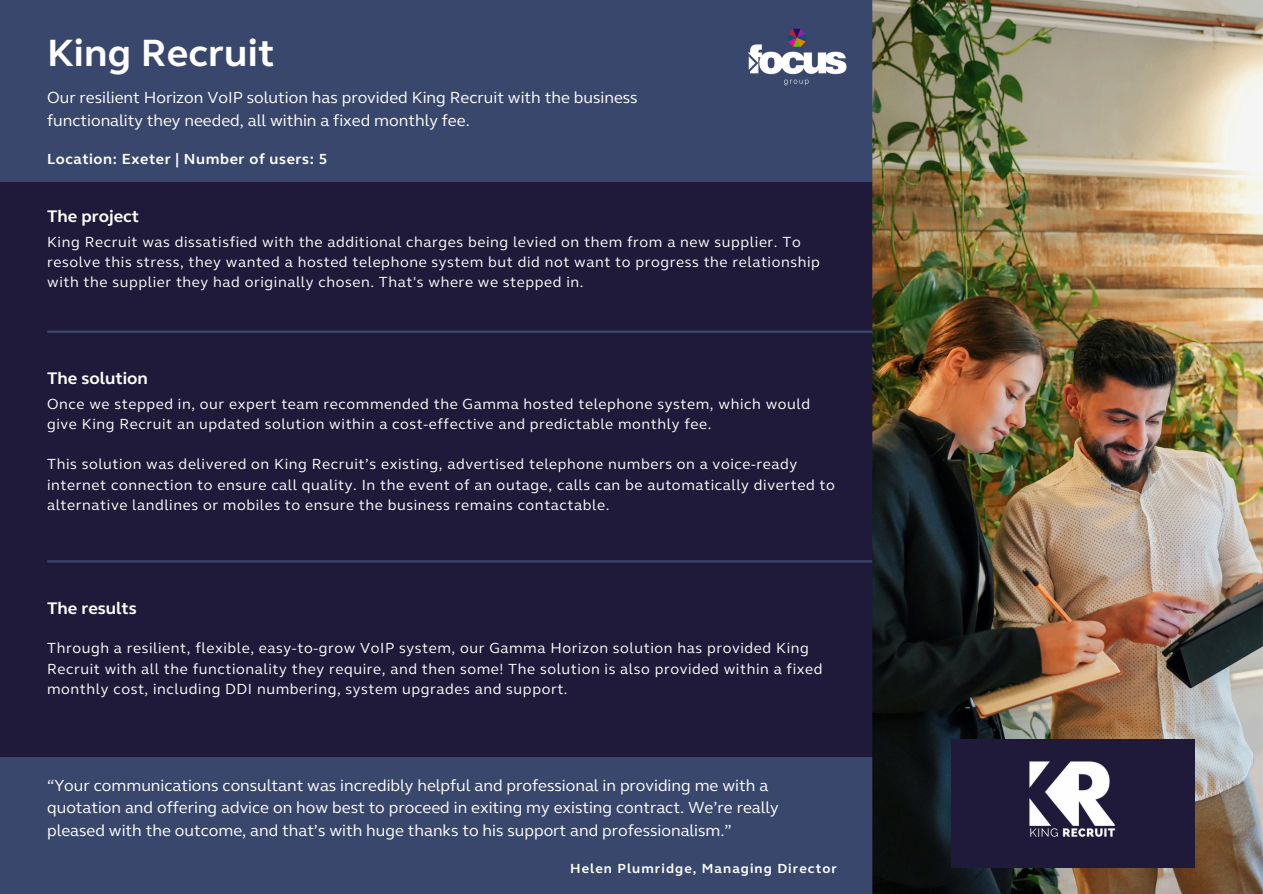
<style>
.page{position:relative;width:1263px;height:894px;background:#fff}
.page>*{position:absolute;margin:0;border:0;box-sizing:border-box;transform-origin:0 0}
.t1{font:700 39px "FS Elliot Web";letter-spacing:.005em;color:#fff}
.t2{font:700 17.25px "FS Elliot Web";color:#fff}
.t3{font:16.5px/22.5px "FS Elliot Web";color:#fff}
.t4{font:15px/20.2px "FS Elliot Web";letter-spacing:.04em;color:#fff}
.t5{font:700 15px "FS Elliot Web";letter-spacing:.04em;color:#fff}
.t6{font:700 13.5px "FS Elliot Web";letter-spacing:.08em;color:#fff}
</style>
<div class="page">
<div style="left:0;top:0;width:913px;height:804px;background:#1f1a39"></div>
<div style="left:0;top:0;width:913px;height:182px;background:#39476d"></div>
<div style="left:0;top:756px;width:913px;height:137px;background:#39476d"></div>
<hr style="left:47px;top:330px;width:857px;height:3px;background:#39476d">
<hr style="left:47px;top:560px;width:857px;height:2px;background:#39476d">
<img style="left:872px;top:0;width:391px;height:893px">
<div style="left:951px;top:738px;width:243px;height:129px;background:#1f1a39"></div>
<img style="left:748px;top:28px;width:99px;height:58px">
<img style="left:1029px;top:761px;width:87px;height:76px">
<p class="t1" style="left:47px;top:29px;width:229px">King Recruit</p>
<h3 class="t3" style="left:47px;top:87px;width:592px">Our resilient Horizon VoIP solution has provided King Recruit with the business functionality they needed, all within a fixed monthly fee.</h3>
<h4 class="t5" style="left:47px;top:150px;width:282px">Location: Exeter | Number of users: 5</h4>
<p class="t2" style="left:47px;top:206px;width:93px">The project</p>
<p class="t4" style="left:47px;top:231px;width:774px">King Recruit was dissatisfied with the additional charges being levied on them from a new supplier. To resolve this stress, they wanted a hosted telephone system but did not want to progress the relationship with the supplier they had originally chosen. That's where we stepped in.</p>
<p class="t2" style="left:47px;top:368px;width:102px">The solution</p>
<h2 class="t4" style="left:47px;top:393px;width:765px">Once we stepped in, our expert team recommended the Gamma hosted telephone system, which would give King Recruit an updated solution within a cost-effective and predictable monthly fee.</h2>
<p class="t4" style="left:47px;top:454px;width:789px">This solution was delivered on King Recruit’s existing, advertised telephone numbers on a voice-ready internet connection to ensure call quality. In the event of an outage, calls can be automatically diverted to alternative landlines or mobiles to ensure the business remains contactable.</p>
<h2 class="t2" style="left:47px;top:598px;width:91px">The results</h2>
<p class="t4" style="left:47px;top:638px;width:777px">Through a resilient, flexible, easy-to-grow VoIP system, our Gamma Horizon solution has provided King<br>Recruit with all the functionality they require, and then some! The solution is also provided within a fixed monthly cost, including DDI numbering, system upgrades and support.</p>
<h2 class="t3" style="left:47px;top:774px;width:733px">“Your communications consultant was incredibly helpful and professional in providing me with a quotation and offering advice on how best to proceed in exiting my existing contract. We’re really pleased with the outcome, and that’s with huge thanks to his support and professionalism.”</h2>
<p class="t6" style="left:570px;top:859px;width:268px">Helen Plumridge, Managing Director</p>
</div>
